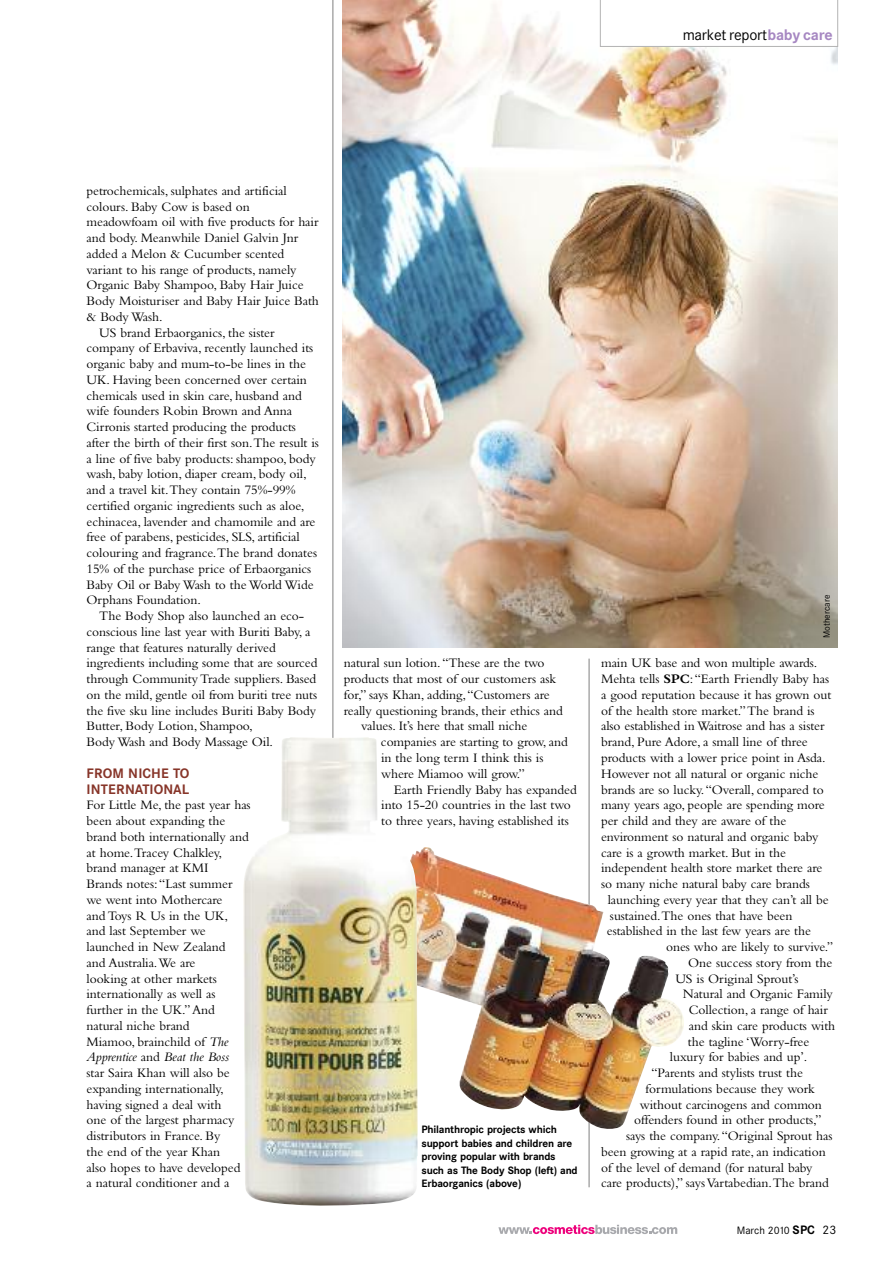
<style>
.page{position:relative;width:893px;height:1263px;background:#fff}
.page>*{position:absolute;margin:0;border:0;box-sizing:border-box;transform-origin:0 0}
.t1{font:15px "Corporate SBQ";letter-spacing:-.015em;color:#000}
.t2{font:13.5px/15.8px "Bembo";letter-spacing:-.005em;color:#000}
.t3{font:700 13.5px/15.8px "Corporate SBQ";letter-spacing:.005em;color:#873529}
.t4{font:700 10.5px/13.5px "Corporate SBQ";letter-spacing:-.02em;color:#000}
.t5{font:10.5px "Corporate SBQ";color:#000}
.t6{font:9px "Corporate SBQ";color:#000}
.s1{font-weight:700;color:#a687c2}
.s2{font-style:italic}
.s3{font-weight:700}
.s4{font-weight:700;font-size:12px}
.s5{font-size:12px}
</style>
<div class="page">
<hr style="left:332px;top:0;width:1px;height:1187px;background:#808080">
<hr style="left:589px;top:659px;width:1px;height:528px;background:#808080">
<svg style="left:498px;top:1225px;width:179px;height:9px"></svg>
<img style="left:342px;top:0;width:496px;height:647px">
<svg style="left:600px;top:0;width:238px;height:47px"></svg>
<img style="left:418px;top:847px;width:266px;height:282px">
<img style="left:243px;top:737px;width:175px;height:469px">
<p class="t1" style="left:683px;top:26px;width:151px">market report<span class="s1">baby care</span></p>
<p class="t2" style="left:87px;top:182px;width:202px">petrochemicals, sulphates and artificial</p>
<p class="t2" style="left:87px;top:198px;width:165px">colours. Baby Cow is based on</p>
<p class="t2" style="left:87px;top:214px;width:233px">meadowfoam oil with five products for hair</p>
<p class="t2" style="left:87px;top:230px;width:213px">and body. Meanwhile Daniel Galvin Jnr</p>
<p class="t2" style="left:87px;top:245px;width:199px">added a Melon &amp; Cucumber scented</p>
<p class="t2" style="left:87px;top:261px;width:212px">variant to his range of products, namely</p>
<p class="t2" style="left:87px;top:277px;width:219px">Organic Baby Shampoo, Baby Hair Juice</p>
<p class="t2" style="left:87px;top:293px;width:234px">Body Moisturiser and Baby Hair Juice Bath</p>
<p class="t2" style="left:87px;top:308px;width:78px">&amp; Body Wash.</p>
<p class="t2" style="left:99px;top:324px;width:177px">US brand Erbaorganics, the sister</p>
<p class="t2" style="left:87px;top:340px;width:228px">company of Erbaviva, recently launched its</p>
<p class="t2" style="left:87px;top:356px;width:221px">organic baby and mum-to-be lines in the</p>
<p class="t2" style="left:87px;top:371px;width:222px">UK. Having been concerned over certain</p>
<p class="t2" style="left:87px;top:387px;width:217px">chemicals used in skin care, husband and</p>
<p class="t2" style="left:87px;top:403px;width:207px">wife founders Robin Brown and Anna</p>
<p class="t2" style="left:87px;top:419px;width:211px">Cirronis started producing the products</p>
<p class="t2" style="left:87px;top:434px;width:234px">after the birth of their first son.The result is</p>
<p class="t2" style="left:87px;top:450px;width:231px">a line of five baby products: shampoo, body</p>
<p class="t2" style="left:87px;top:466px;width:222px">wash, baby lotion, diaper cream, body oil,</p>
<p class="t2" style="left:87px;top:482px;width:210px">and a travel kit.They contain 75%-99%</p>
<p class="t2" style="left:87px;top:497px;width:219px">certified organic ingredients such as aloe,</p>
<p class="t2" style="left:87px;top:513px;width:230px">echinacea, lavender and chamomile and are</p>
<p class="t2" style="left:87px;top:529px;width:215px">free of parabens, pesticides, SLS, artificial</p>
<p class="t2" style="left:87px;top:545px;width:232px">colouring and fragrance.The brand donates</p>
<p class="t2" style="left:87px;top:560px;width:226px">15% of the purchase price of Erbaorganics</p>
<p class="t2" style="left:87px;top:576px;width:229px">Baby Oil or Baby Wash to the World Wide</p>
<p class="t2" style="left:87px;top:592px;width:116px">Orphans Foundation.</p>
<p class="t2" style="left:99px;top:608px;width:206px">The Body Shop also launched an eco-</p>
<p class="t2" style="left:87px;top:623px;width:225px">conscious line last year with Buriti Baby, a</p>
<p class="t2" style="left:87px;top:639px;width:191px">range that features naturally derived</p>
<p class="t2" style="left:87px;top:655px;width:232px">ingredients including some that are sourced</p>
<p class="t2" style="left:87px;top:671px;width:231px">through Community Trade suppliers. Based</p>
<p class="t2" style="left:87px;top:686px;width:232px">on the mild, gentle oil from buriti tree nuts</p>
<p class="t2" style="left:87px;top:702px;width:231px">the five sku line includes Buriti Baby Body</p>
<p class="t2" style="left:87px;top:718px;width:168px">Butter, Body Lotion, Shampoo,</p>
<p class="t2" style="left:87px;top:734px;width:188px">Body Wash and Body Massage Oil.</p>
<p class="t3" style="left:87px;top:765px;width:105px">FROM NICHE TO<br>INTERNATIONAL</p>
<p class="t2" style="left:87px;top:797px;width:166px">For Little Me, the past year has been about expanding the brand both internationally and at home.Tracey Chalkley, brand manager at KMI<br>Brands notes:“Last summer we went into Mothercare<br>and Toys R Us in the UK,<br>and last September we launched in New Zealand<br>and Australia.We are<br>looking at other markets internationally as well as further in the UK.”And natural niche brand<br>Miamoo, brainchild of <span class="s2">The<br>Apprentice</span> and <span class="s2">Beat the Boss<br></span>star Saira Khan will also be expanding internationally, having signed a deal with<br>one of the largest pharmacy distributors in France. By<br>the end of the year Khan<br>also hopes to have developed<br>a natural conditioner and a</p>
<p class="t2" style="left:344px;top:655px;width:202px">natural sun lotion.“These are the two</p>
<p class="t2" style="left:344px;top:671px;width:214px">products that most of our customers ask</p>
<p class="t2" style="left:344px;top:686px;width:207px">for,” says Khan, adding,“Customers are</p>
<p class="t2" style="left:344px;top:702px;width:221px">really questioning brands, their ethics and</p>
<p class="t2" style="left:361px;top:718px;width:168px">values. It’s here that small niche</p>
<p class="t2" style="left:381px;top:734px;width:188px">companies are starting to grow, and</p>
<p class="t2" style="left:381px;top:749px;width:164px">in the long term I think this is</p>
<p class="t2" style="left:381px;top:765px;width:145px">where Miamoo will grow.”</p>
<p class="t2" style="left:394px;top:781px;width:184px">Earth Friendly Baby has expanded</p>
<p class="t2" style="left:381px;top:797px;width:191px">into 15-20 countries in the last two</p>
<p class="t2" style="left:381px;top:812px;width:189px">to three years, having established its</p>
<p class="t4" style="left:421px;top:1123px;width:158px">Philanthropic projects which support babies and children are proving popular with brands such as The Body Shop (left) and<br>Erbaorganics (above)</p>
<p class="t6" style="left:822px;top:638px;width:45px;rotate:-90deg">Mothercare</p>
<p class="t2" style="left:601px;top:655px;width:218px">main UK base and won multiple awards.</p>
<p class="t2" style="left:601px;top:671px;width:230px">Mehta tells <span class="s3">SPC</span>:“Earth Friendly Baby has</p>
<p class="t2" style="left:601px;top:686px;width:232px">a good reputation because it has grown out</p>
<p class="t2" style="left:601px;top:702px;width:215px">of the health store market.”The brand is</p>
<p class="t2" style="left:601px;top:718px;width:225px">also established in Waitrose and has a sister</p>
<p class="t2" style="left:601px;top:734px;width:208px">brand, Pure Adore, a small line of three</p>
<p class="t2" style="left:601px;top:749px;width:226px">products with a lower price point in Asda.</p>
<p class="t2" style="left:601px;top:765px;width:219px">However not all natural or organic niche</p>
<p class="t2" style="left:601px;top:781px;width:224px">brands are so lucky.“Overall, compared to</p>
<p class="t2" style="left:601px;top:797px;width:225px">many years ago, people are spending more</p>
<p class="t2" style="left:601px;top:812px;width:187px">per child and they are aware of the</p>
<p class="t2" style="left:601px;top:828px;width:219px">environment so natural and organic baby</p>
<p class="t2" style="left:601px;top:844px;width:186px">care is a growth market. But in the</p>
<p class="t2" style="left:601px;top:860px;width:223px">independent health store market there are</p>
<p class="t2" style="left:601px;top:875px;width:210px">so many niche natural baby care brands</p>
<p class="t2" style="left:608px;top:891px;width:222px">launching every year that they can’t all be</p>
<p class="t2" style="left:610px;top:907px;width:184px">sustained.The ones that have been</p>
<p class="t2" style="left:607px;top:923px;width:206px">established in the last few years are the</p>
<p class="t2" style="left:666px;top:938px;width:169px">ones who are likely to survive.”</p>
<p class="t2" style="left:688px;top:954px;width:146px">One success story from the</p>
<p class="t2" style="left:675px;top:970px;width:125px">US is Original Sprout’s</p>
<p class="t2" style="left:683px;top:986px;width:152px">Natural and Organic Family</p>
<p class="t2" style="left:689px;top:1001px;width:141px">Collection, a range of hair</p>
<p class="t2" style="left:689px;top:1017px;width:148px">and skin care products with</p>
<p class="t2" style="left:688px;top:1033px;width:123px">the tagline ‘Worry-free</p>
<p class="t2" style="left:670px;top:1049px;width:139px">luxury for babies and up’.</p>
<p class="t2" style="left:651px;top:1064px;width:153px">“Parents and stylists trust the</p>
<p class="t2" style="left:645px;top:1080px;width:171px">formulations because they work</p>
<p class="t2" style="left:640px;top:1096px;width:184px">without carcinogens and common</p>
<p class="t2" style="left:634px;top:1112px;width:189px">offenders found in other products,”</p>
<p class="t2" style="left:626px;top:1127px;width:208px">says the company.“Original Sprout has</p>
<p class="t2" style="left:601px;top:1143px;width:226px">been growing at a rapid rate, an indication</p>
<p class="t2" style="left:601px;top:1159px;width:213px">of the level of demand (for natural baby</p>
<p class="t2" style="left:601px;top:1175px;width:229px">care products),” saysVartabedian.The brand</p>
<p class="t5" style="left:737px;top:1224px;width:101px">March 2010 <span class="s4">SPC</span> <span class="s5">23</span></p>
</div>
